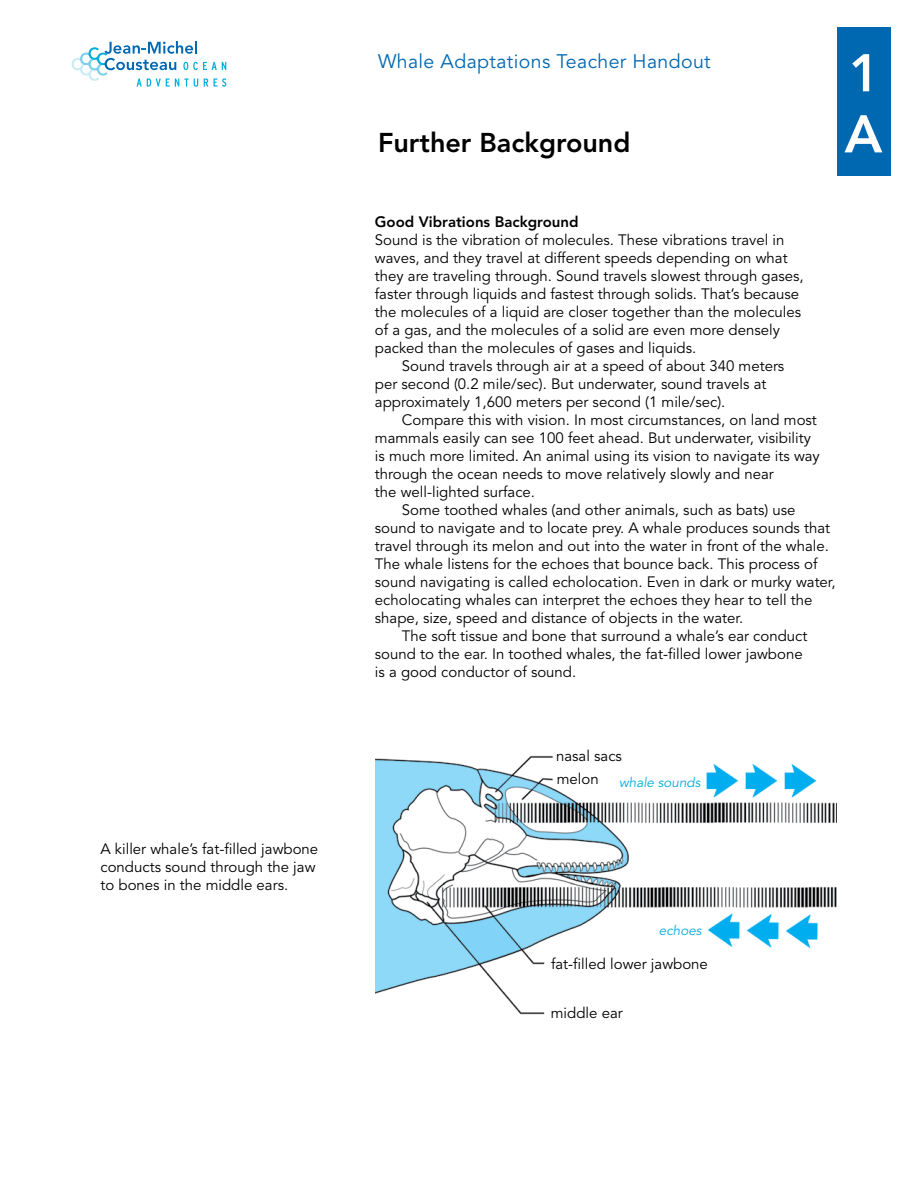
<style>
.page{position:relative;width:918px;height:1188px;background:#fff}
.page>*{position:absolute;margin:0;border:0;box-sizing:border-box;transform-origin:0 0}
.t1{font:800 52.5px "Avenir";color:#fff}
.t2{font:800 27px "Avenir";color:#000}
.t3{font:19.5px "Avenir";letter-spacing:.02em;color:#0067b1}
.t4{font:15px/18px "Avenir";color:#000}
.t5{font:800 15px "Avenir";color:#000}
.t6{font:italic 13.5px "Avenir";color:#00aedb}
</style>
<div class="page">
<svg style="left:72px;top:41px;width:154px;height:46px"></svg>
<div style="left:837px;top:27px;width:54px;height:149px;background:#0067b1"></div>
<img style="left:375px;top:755px;width:462px;height:260px">
<p class="t4" style="left:100px;top:840px;width:219px">A killer whale’s fat-filled jawbone conducts sound through the jaw to bones in the middle ears.</p>
<h3 class="t3" style="left:378px;top:50px;width:334px">Whale Adaptations Teacher Handout</h3>
<h2 class="t2" style="left:378px;top:126px;width:254px">Further Background</h2>
<h1 class="t1" style="left:849px;top:42px;width:33px">1</h1>
<h1 class="t1" style="left:844px;top:103px;width:39px">A</h1>
<p class="t5" style="left:375px;top:213px;width:205px">Good Vibrations Background</p>
<p class="t4" style="left:375px;top:232px;width:430px">Sound is the vibration of molecules. These vibrations travel in waves, and they travel at different speeds depending on what they are traveling through. Sound travels slowest through gases, faster through liquids and fastest through solids. That’s because the molecules of a liquid are closer together than the molecules of a gas, and the molecules of a solid are even more densely packed than the molecules of gases and liquids.</p>
<p class="t4" style="left:375px;top:358px;width:411px;text-indent:27px">Sound travels through air at a speed of about 340 meters per second (0.2 mile/sec). But underwater, sound travels at approximately 1,600 meters per second (1 mile/sec).</p>
<p class="t4" style="left:402px;top:412px;width:417px">Compare this with vision. In most circumstances, on land most</p>
<p class="t4" style="left:375px;top:430px;width:438px">mammals easily can see 100 feet ahead. But underwater, visibility</p>
<p class="t4" style="left:375px;top:448px;width:446px">is much more limited. An animal using its vision to navigate its way</p>
<p class="t4" style="left:375px;top:466px;width:400px">through the ocean needs to move relatively slowly and near</p>
<p class="t4" style="left:375px;top:484px;width:162px">the well-lighted surface.</p>
<p class="t4" style="left:402px;top:502px;width:395px">Some toothed whales (and other animals, such as bats) use</p>
<p class="t4" style="left:375px;top:520px;width:457px">sound to navigate and to locate prey. A whale produces sounds that</p>
<p class="t4" style="left:375px;top:538px;width:456px">travel through its melon and out into the water in front of the whale.</p>
<p class="t4" style="left:375px;top:556px;width:444px">The whale listens for the echoes that bounce back. This process of</p>
<p class="t4" style="left:375px;top:574px;width:462px">sound navigating is called echolocation. Even in dark or murky water,</p>
<p class="t4" style="left:375px;top:592px;width:439px">echolocating whales can interpret the echoes they hear to tell the</p>
<p class="t4" style="left:375px;top:610px;width:370px">shape, size, speed and distance of objects in the water.</p>
<p class="t4" style="left:402px;top:628px;width:407px">The soft tissue and bone that surround a whale’s ear conduct</p>
<p class="t4" style="left:375px;top:646px;width:429px">sound to the ear. In toothed whales, the fat-filled lower jawbone</p>
<p class="t4" style="left:375px;top:664px;width:203px">is a good conductor of sound.</p>
<p class="t4" style="left:556px;top:747px;width:67px">nasal sacs</p>
<p class="t4" style="left:557px;top:770px;width:43px">melon</p>
<p class="t6" style="left:619px;top:774px;width:83px">whale sounds</p>
<p class="t6" style="left:659px;top:923px;width:44px">echoes</p>
<p class="t4" style="left:551px;top:955px;width:158px">fat-filled lower jawbone</p>
<p class="t4" style="left:551px;top:1004px;width:73px">middle ear</p>
</div>
